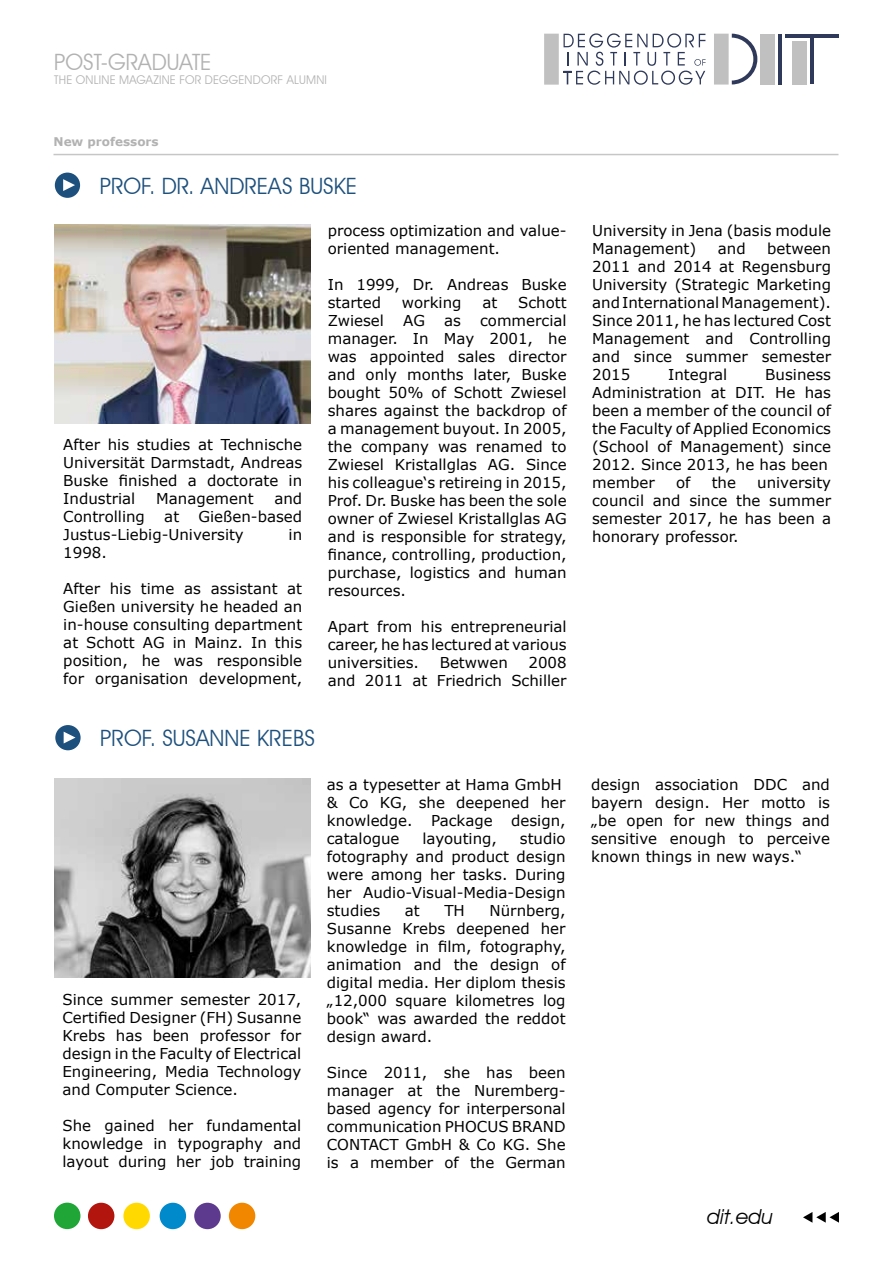
<style>
.page{position:relative;width:893px;height:1263px;background:#fff}
.page>*{position:absolute;margin:0;border:0;box-sizing:border-box;transform-origin:0 0}
.t1{font:22.5px "Avant Garde IT Cby BT";color:#1d507d}
.t2{font:22.5px "Avant Garde IT Cby BT";color:#b3b2b2}
.t3{font:italic 20.7px "Avant Garde IT Cby BT";color:#000}
.t4{font:15px/18px "Verdana";color:#020203;text-align:justify}
.t5{font:12px "Avant Garde IT Cby BT";letter-spacing:.02em;color:#b3b2b2}
.t6{font:700 12px "Verdana";color:#b3b2b2}
</style>
<div class="page">
<svg style="left:803px;top:1212px;width:36px;height:11px"></svg>
<div style="left:54px;top:1202px;width:26px;height:27px;background:#1fa637;border-radius:50%"></div>
<div style="left:88px;top:1203px;width:26px;height:26px;background:#b2150e;border-radius:50%"></div>
<div style="left:123px;top:1203px;width:27px;height:26px;background:#ffd900;border-radius:50%"></div>
<div style="left:160px;top:1203px;width:26px;height:26px;background:#008acc;border-radius:50%"></div>
<div style="left:194px;top:1203px;width:27px;height:26px;background:#5d3a8e;border-radius:50%"></div>
<div style="left:229px;top:1203px;width:26px;height:26px;background:#f18700;border-radius:50%"></div>
<img style="left:55px;top:224px;width:255px;height:199px">
<div style="left:55px;top:173px;width:25px;height:25px;background:#1d507d;border-radius:50%"></div>
<svg style="left:63px;top:179px;width:12px;height:12px"></svg>
<hr style="left:54px;top:154px;width:784px;height:1px;background:#c6c6c6">
<img style="left:54px;top:778px;width:256px;height:200px">
<div style="left:55px;top:725px;width:26px;height:25px;background:#1d507d;border-radius:50%"></div>
<svg style="left:64px;top:732px;width:12px;height:11px"></svg>
<div style="left:760px;top:34px;width:15px;height:51px;background:#c1c0c0"></div>
<hr style="left:778px;top:34px;width:4px;height:51px;background:#2f3959">
<div style="left:714px;top:34px;width:15px;height:51px;background:#c1c0c0"></div>
<svg style="left:732px;top:34px;width:25px;height:50px"></svg>
<svg style="left:563px;top:33px;width:143px;height:52px"></svg>
<div style="left:792px;top:41px;width:15px;height:43px;background:#c1c0c0"></div>
<hr style="left:785px;top:34px;width:54px;height:3px;background:#2f3959">
<hr style="left:810px;top:37px;width:4px;height:47px;background:#2f3959">
<div style="left:544px;top:34px;width:15px;height:51px;background:#c1c0c0"></div>
<h1 class="t2" style="left:54px;top:49px;width:159px">POST-GRADUATE</h1>
<p class="t5" style="left:54px;top:72px;width:274px">THE ONLINE MAGAZINE FOR DEGGENDORF ALUMNI</p>
<p class="t6" style="left:54px;top:133px;width:107px">New professors</p>
<h1 class="t1" style="left:100px;top:172px;width:259px">PROF. DR. ANDREAS BUSKE</h1>
<p class="t4" style="left:63px;top:435px;width:240px">After his studies at Technische Universität Darmstadt, Andreas Buske finished a doctorate in Industrial</p>
<p class="t4" style="left:156px;top:489px;width:99px">Management</p>
<p class="t4" style="left:274px;top:489px;width:29px">and</p>
<p class="t4" style="left:63px;top:507px;width:240px;text-indent:135px">Gießen-based<br>Justus-Liebig-University</p>
<p class="t4" style="left:63px;top:507px;width:83px">Controlling</p>
<p class="t4" style="left:164px;top:507px;width:16px">at</p>
<p class="t4" style="left:289px;top:525px;width:15px">in</p>
<p class="t4" style="left:63px;top:543px;width:45px">1998.</p>
<p class="t4" style="left:63px;top:579px;width:240px">After his time as assistant at Gießen university he headed an in-house consulting department at Schott AG in Mainz. In this position, he was responsible for organisation development,</p>
<p class="t4" style="left:328px;top:221px;width:240px">process optimization and value&shy;oriented management.</p>
<p class="t4" style="left:328px;top:275px;width:240px">In 1999, Dr. Andreas Buske started</p>
<p class="t4" style="left:402px;top:293px;width:61px">working</p>
<p class="t4" style="left:482px;top:293px;width:16px">at</p>
<p class="t4" style="left:518px;top:293px;width:50px">Schott</p>
<p class="t4" style="left:328px;top:311px;width:240px;text-indent:152px">commercial manager. In May 2001, he was appointed sales director and only months later, Buske bought 50% of Schott Zwiesel shares against the backdrop of a management buyout. In 2005, the company was renamed to Zwiesel Kristallglas AG. Since his colleague‘s retireing in 2015, Prof. Dr. Buske has been the sole owner of Zwiesel Kristallglas AG and is responsible for strategy, finance, controlling, production, purchase, logistics and human resources.</p>
<p class="t4" style="left:328px;top:617px;width:240px">Apart from his entrepreneurial career, he has lectured at various universities.</p>
<p class="t4" style="left:328px;top:311px;width:58px">Zwiesel</p>
<p class="t4" style="left:403px;top:311px;width:23px">AG</p>
<p class="t4" style="left:444px;top:311px;width:18px">as</p>
<p class="t4" style="left:328px;top:653px;width:240px;text-align:right">2008<br>and 2011 at Friedrich Schiller</p>
<p class="t4" style="left:440px;top:653px;width:70px">Betwwen</p>
<h1 class="t1" style="left:100px;top:725px;width:216px">PROF. SUSANNE KREBS</h1>
<p class="t4" style="left:63px;top:990px;width:240px">Since summer semester 2017, Certified Designer (FH) Susanne Krebs has been professor for design in the Faculty of Electrical Engineering, Media Technology and Computer Science.</p>
<p class="t4" style="left:63px;top:1116px;width:240px">She gained her fundamental knowledge in typography and layout during her job training</p>
<p class="t4" style="left:327px;top:775px;width:240px;text-align:left">as a typesetter at Hama GmbH &amp; Co KG, she deepened her knowledge. Package design, catalogue</p>
<p class="t4" style="left:327px;top:829px;width:240px;text-indent:193px">studio fotography and product design were among her tasks. During her Audio-Visual-Media-Design studies</p>
<p class="t4" style="left:422px;top:829px;width:76px">layouting,</p>
<p class="t4" style="left:327px;top:901px;width:240px;text-indent:163px">Nürnberg, Susanne Krebs deepened her knowledge in film, fotography, animation and the design of digital media. Her diplom thesis „12,000 square kilometres log book“ was awarded the reddot design award.</p>
<p class="t4" style="left:327px;top:1063px;width:240px">Since 2011, she has been manager at the Nuremberg&shy;based agency for interpersonal communication PHOCUS BRAND CONTACT GmbH &amp; Co KG. She is a member of the German</p>
<p class="t4" style="left:405px;top:901px;width:16px">at</p>
<p class="t4" style="left:444px;top:901px;width:22px">TH</p>
<p class="t4" style="left:592px;top:221px;width:240px">University in Jena (basis module<br>Management)</p>
<p class="t4" style="left:592px;top:239px;width:240px;text-indent:175px">between 2011 and 2014 at Regensburg University (Strategic Marketing and International Management).<br>Since 2011, he has lectured Cost Management and Controlling and since summer semester 2015</p>
<p class="t4" style="left:718px;top:239px;width:29px">and</p>
<p class="t4" style="left:668px;top:365px;width:61px">Integral</p>
<p class="t4" style="left:592px;top:365px;width:240px;text-align:left;text-indent:173px">Business<br>Administration at DIT. He has been a member of the council of the Faculty of Applied Economics (School of Management) since<br>2012. Since 2013, he has been member</p>
<p class="t4" style="left:676px;top:473px;width:16px">of</p>
<p class="t4" style="left:712px;top:473px;width:26px">the</p>
<p class="t4" style="left:592px;top:473px;width:240px;text-indent:165px">university council and since the summer semester 2017, he has been a honorary professor.</p>
<p class="t4" style="left:591px;top:775px;width:240px">design association DDC and bayern design. Her motto is „be open for new things and sensitive enough to perceive known things in new ways.“</p>
<h2 class="t3" style="left:707px;top:1204px;width:67px">dit.edu</h2>
</div>
